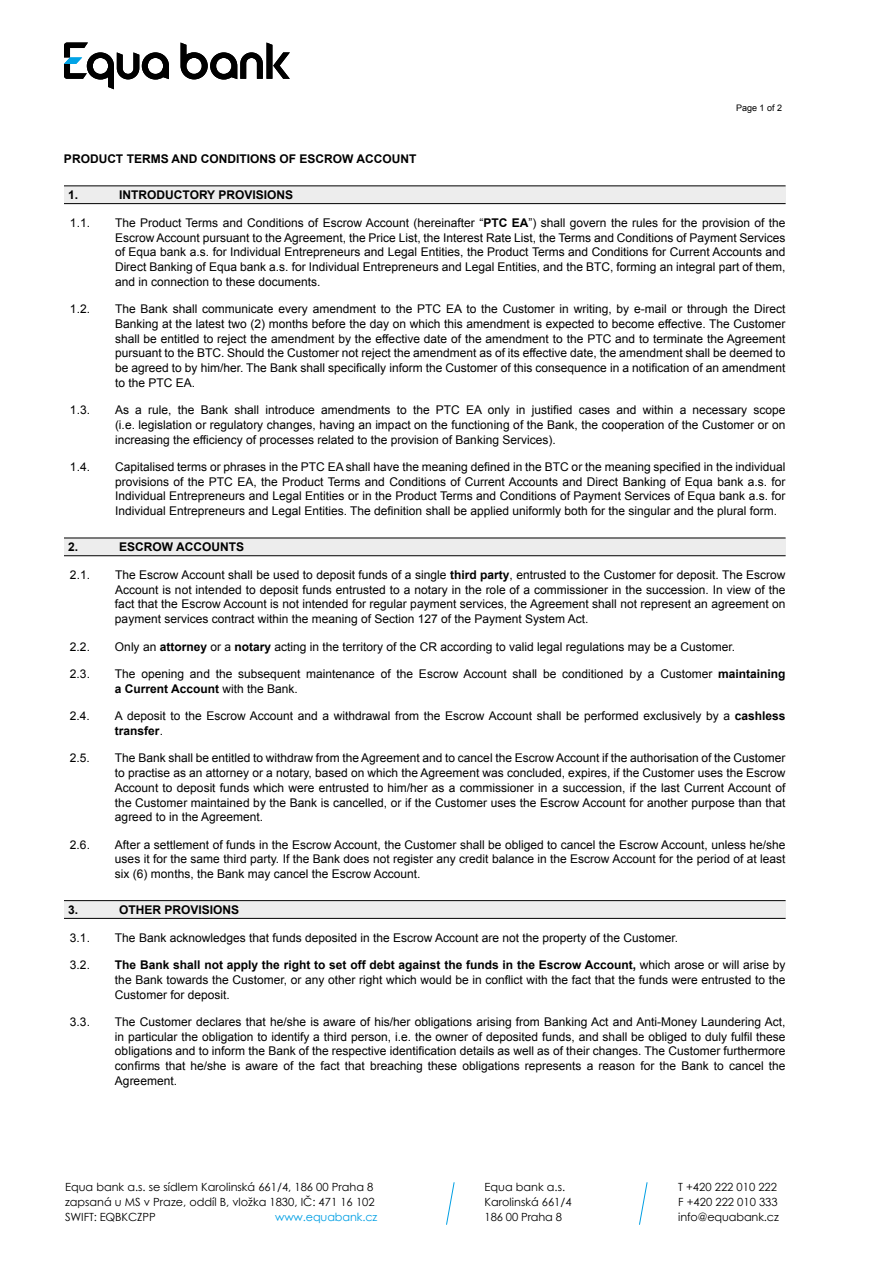
<style>
.page{position:relative;width:893px;height:1263px;background:#fff}
.page>*{position:absolute;margin:0;border:0;box-sizing:border-box;transform-origin:0 0}
.t1{font:12px/14.7px "Arial CE";color:#000;text-align:justify}
.t2{font:700 12px "Arial CE";color:#000}
.t3{font:11.25px/15px "Century Gothic";color:#000}
.t4{font:11.25px "Century Gothic";letter-spacing:-.01em;color:#009fe3}
.t5{font:9px "Arial CE";color:#000}
.s1{font-weight:700}
</style>
<div class="page">
<svg style="left:446px;top:1182px;width:9px;height:43px"></svg>
<svg style="left:639px;top:1182px;width:9px;height:43px"></svg>
<div style="left:65px;top:186px;width:721px;height:17px;background:#ededed"></div>
<div style="left:65px;top:538px;width:721px;height:17px;background:#ededed"></div>
<div style="left:64px;top:901px;width:722px;height:17px;background:#ededed"></div>
<svg style="left:181px;top:43px;width:109px;height:37px"></svg>
<svg style="left:64px;top:43px;width:105px;height:46px"></svg>
<hr style="left:64px;top:185px;width:722px;height:1px;background:#000">
<hr style="left:64px;top:203px;width:722px;height:1px;background:#000">
<hr style="left:64px;top:538px;width:722px;height:1px;background:#000">
<hr style="left:64px;top:555px;width:722px;height:1px;background:#000">
<hr style="left:64px;top:900px;width:722px;height:1px;background:#000">
<hr style="left:64px;top:918px;width:722px;height:1px;background:#000">
<p class="t5" style="left:736px;top:102px;width:48px">Page 1 of 2</p>
<p class="t2" style="left:64px;top:151px;width:354px">PRODUCT TERMS AND CONDITIONS OF ESCROW ACCOUNT</p>
<p class="t2" style="left:68px;top:188px;width:12px">1.</p>
<p class="t2" style="left:119px;top:188px;width:175px">INTRODUCTORY PROVISIONS</p>
<p class="t1" style="left:70px;top:216px;width:22px">1.1.</p>
<p class="t1" style="left:115px;top:216px;width:672px">The Product Terms and Conditions of Escrow Account (hereinafter “<span class="s1">PTC EA</span>”) shall govern the rules for the provision of the Escrow Account pursuant to the Agreement, the Price List, the Interest Rate List, the Terms and Conditions of Payment Services of Equa bank a.s. for Individual Entrepreneurs and Legal Entities, the Product Terms and Conditions for Current Accounts and Direct Banking of Equa bank a.s. for Individual Entrepreneurs and Legal Entities, and the BTC, forming an integral part of them, and in connection to these documents.</p>
<p class="t1" style="left:70px;top:302px;width:22px">1.2.</p>
<p class="t1" style="left:115px;top:302px;width:672px">The Bank shall communicate every amendment to the PTC EA to the Customer in writing, by e-mail or through the Direct Banking at the latest two (2) months before the day on which this amendment is expected to become effective. The Customer shall be entitled to reject the amendment by the effective date of the amendment to the PTC and to terminate the Agreement pursuant to the BTC. Should the Customer not reject the amendment as of its effective date, the amendment shall be deemed to be agreed to by him/her. The Bank shall specifically inform the Customer of this consequence in a notification of an amendment to the PTC EA.</p>
<p class="t1" style="left:70px;top:403px;width:22px">1.3.</p>
<p class="t1" style="left:115px;top:403px;width:672px">As a rule, the Bank shall introduce amendments to the PTC EA only in justified cases and within a necessary scope (i.e. legislation or regulatory changes, having an impact on the functioning of the Bank, the cooperation of the Customer or on increasing the efficiency of processes related to the provision of Banking Services).</p>
<p class="t1" style="left:70px;top:460px;width:22px">1.4.</p>
<p class="t1" style="left:115px;top:460px;width:672px">Capitalised terms or phrases in the PTC EA shall have the meaning defined in the BTC or the meaning specified in the individual provisions of the PTC EA, the Product Terms and Conditions of Current Accounts and Direct Banking of Equa bank a.s. for Individual Entrepreneurs and Legal Entities or in the Product Terms and Conditions of Payment Services of Equa bank a.s. for Individual Entrepreneurs and Legal Entities. The definition shall be applied uniformly both for the singular and the plural form.</p>
<p class="t2" style="left:68px;top:540px;width:12px">2.</p>
<p class="t2" style="left:119px;top:540px;width:126px">ESCROW ACCOUNTS</p>
<p class="t1" style="left:70px;top:568px;width:22px">2.1.</p>
<p class="t1" style="left:115px;top:568px;width:672px">The Escrow Account shall be used to deposit funds of a single <span class="s1">third party</span>, entrusted to the Customer for deposit. The Escrow Account is not intended to deposit funds entrusted to a notary in the role of a commissioner in the succession. In view of the fact that the Escrow Account is not intended for regular payment services, the Agreement shall not represent an agreement on payment services contract within the meaning of Section 127 of the Payment System Act.</p>
<p class="t1" style="left:70px;top:639px;width:22px">2.2.</p>
<p class="t1" style="left:115px;top:639px;width:622px">Only an <span class="s1">attorney</span> or a <span class="s1">notary</span> acting in the territory of the CR according to valid legal regulations may be a Customer.</p>
<p class="t1" style="left:70px;top:667px;width:22px">2.3.</p>
<p class="t1" style="left:115px;top:667px;width:672px">The opening and the subsequent maintenance of the Escrow Account shall be conditioned by a Customer <span class="s1">maintaining a Current Account</span> with the Bank.</p>
<p class="t1" style="left:70px;top:709px;width:22px">2.4.</p>
<p class="t1" style="left:115px;top:709px;width:672px">A deposit to the Escrow Account and a withdrawal from the Escrow Account shall be performed exclusively by a <span class="s1">cashless transfer</span>.</p>
<p class="t1" style="left:70px;top:751px;width:22px">2.5.</p>
<p class="t1" style="left:115px;top:751px;width:672px">The Bank shall be entitled to withdraw from the Agreement and to cancel the Escrow Account if the authorisation of the Customer to practise as an attorney or a notary, based on which the Agreement was concluded, expires, if the Customer uses the Escrow Account to deposit funds which were entrusted to him/her as a commissioner in a succession, if the last Current Account of the Customer maintained by the Bank is cancelled, or if the Customer uses the Escrow Account for another purpose than that agreed to in the Agreement.</p>
<p class="t1" style="left:70px;top:837px;width:22px">2.6.</p>
<p class="t1" style="left:115px;top:837px;width:672px">After a settlement of funds in the Escrow Account, the Customer shall be obliged to cancel the Escrow Account, unless he/she uses it for the same third party. If the Bank does not register any credit balance in the Escrow Account for the period of at least six (6) months, the Bank may cancel the Escrow Account.</p>
<p class="t2" style="left:68px;top:902px;width:12px">3.</p>
<p class="t2" style="left:119px;top:902px;width:122px">OTHER PROVISIONS</p>
<p class="t1" style="left:70px;top:930px;width:22px">3.1.</p>
<p class="t1" style="left:115px;top:930px;width:565px">The Bank acknowledges that funds deposited in the Escrow Account are not the property of the Customer.</p>
<p class="t1" style="left:70px;top:958px;width:22px">3.2.</p>
<p class="t1" style="left:115px;top:958px;width:672px"><span class="s1">The Bank shall not apply the right to set off debt against the funds in the Escrow Account,</span> which arose or will arise by the Bank towards the Customer, or any other right which would be in conflict with the fact that the funds were entrusted to the Customer for deposit.</p>
<p class="t1" style="left:70px;top:1015px;width:22px">3.3.</p>
<p class="t1" style="left:115px;top:1015px;width:672px">The Customer declares that he/she is aware of his/her obligations arising from Banking Act and Anti-Money Laundering Act, in particular the obligation to identify a third person, i.e. the owner of deposited funds, and shall be obliged to duly fulfil these obligations and to inform the Bank of the respective identification details as well as of their changes. The Customer furthermore confirms that he/she is aware of the fact that breaching these obligations represents a reason for the Bank to cancel the Agreement.</p>
<p class="t3" style="left:65px;top:1179px;width:311px;text-align:justify">Equa bank a.s. se sídlem Karolinská 661/4, 186 00 Praha 8 zapsaná u MS v Praze, oddíl B, vložka 1830, IČ: 471 16 102<br>SWIFT: EQBKCZPP</p>
<p class="t4" style="left:275px;top:1209px;width:104px">www.equabank.cz</p>
<p class="t3" style="left:485px;top:1179px;width:89px">Equa bank a.s.<br>Karolinská 661/4<br>186 00 Praha 8</p>
<p class="t3" style="left:678px;top:1179px;width:102px">T +420 222 010 222<br>F +420 222 010 333 info@equabank.cz</p>
</div>
